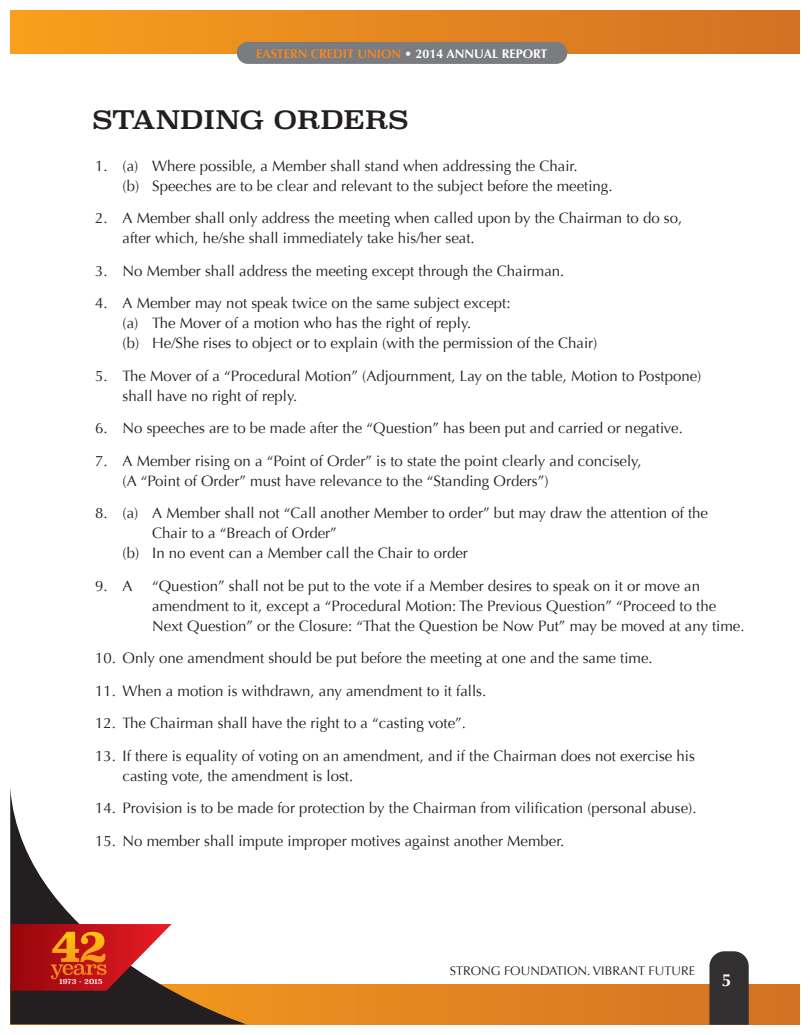
<style>
.page{position:relative;width:810px;height:1035px;background:#fff}
.page>*{position:absolute;margin:0;border:0;box-sizing:border-box;transform-origin:0 0}
.t1{font:25px "Superclarendon";color:#231f20;scale:1.11 1}
.t2{font:700 17.5px "Optima";color:#fff}
.t3{font:15px/20px "Optima";color:#231f20}
.t4{font:700 12.5px "Optima";color:#f38723}
.t5{font:12.5px "Optima";color:#231f20}
.t6{font:7.38px "Superclarendon";color:#fff}
.s1{color:#fff}
</style>
<div class="page">
<div style="left:11px;top:11px;width:788px;height:43px;background:linear-gradient(to right,#f89f1d,#d37024)"></div>
<div style="left:237px;top:42px;width:330px;height:22px;background:#7a7c7f;border-radius:11px"></div>
<svg style="left:11px;top:985px;width:788px;height:40px;background:#df8121"></svg>
<svg style="left:10px;top:788px;width:237px;height:236px"></svg>
<svg style="left:709px;top:951px;width:40px;height:74px;background:#3c3939"></svg>
<svg style="left:11px;top:924px;width:161px;height:67px;background:#bc3e34"></svg>
<p class="t4" style="left:256px;top:47px;width:293px">EASTERN CREDIT UNION <span class="s1">• 2014 ANNUAL REPORT</span></p>
<h1 class="t1" style="left:93px;top:104px;width:286px">STANDING ORDERS</h1>
<p class="t3" style="left:123px;top:156px;width:491px;text-indent:-27px">1. (a) Where possible, a Member shall stand when addressing the Chair.<br>(b) Speeches are to be clear and relevant to the subject before the meeting.</p>
<p class="t3" style="left:123px;top:208px;width:561px;text-indent:-27px">2. A Member shall only address the meeting when called upon by the Chairman to do so, after which, he/she shall immediately take his/her seat.</p>
<p class="t3" style="left:95px;top:261px;width:471px">3. No Member shall address the meeting except through the Chairman.</p>
<p class="t3" style="left:123px;top:293px;width:476px;text-indent:-27px">4. A Member may not speak twice on the same subject except:<br>(a) The Mover of a motion who has the right of reply.<br>(b) He/She rises to object or to explain (with the permission of the Chair)</p>
<p class="t3" style="left:123px;top:366px;width:580px;text-indent:-27px">5. The Mover of a “Procedural Motion” (Adjournment, Lay on the table, Motion to Postpone) shall have no right of reply.</p>
<p class="t3" style="left:95px;top:418px;width:589px">6. No speeches are to be made after the “Question” has been put and carried or negative.</p>
<p class="t3" style="left:123px;top:451px;width:520px;text-indent:-27px">7. A Member rising on a “Point of Order” is to state the point clearly and concisely, (A “Point of Order” must have relevance to the “Standing Orders”)</p>
<p class="t3" style="left:95px;top:503px;width:614px">8. (a) A Member shall not “Call another Member to order” but may draw the attention of the</p>
<p class="t3" style="left:152px;top:523px;width:186px">Chair to a “Breach of Order”</p>
<p class="t3" style="left:123px;top:543px;width:347px">(b) In no event can a Member call the Chair to order</p>
<p class="t3" style="left:95px;top:576px;width:39px">9. A</p>
<p class="t3" style="left:152px;top:576px;width:594px">“Question” shall not be put to the vote if a Member desires to speak on it or move an amendment to it, except a “Procedural Motion: The Previous Question” “Proceed to the<br>Next Question” or the Closure: “That the Question be Now Put” may be moved at any time.</p>
<p class="t3" style="left:95px;top:648px;width:559px">10. Only one amendment should be put before the meeting at one and the same time.</p>
<p class="t3" style="left:95px;top:681px;width:393px">11. When a motion is withdrawn, any amendment to it falls.</p>
<p class="t3" style="left:95px;top:713px;width:372px">12. The Chairman shall have the right to a “casting vote”.</p>
<p class="t3" style="left:123px;top:746px;width:574px;text-indent:-27px">13. If there is equality of voting on an amendment, and if the Chairman does not exercise his casting vote, the amendment is lost.</p>
<p class="t3" style="left:95px;top:798px;width:603px">14. Provision is to be made for protection by the Chairman from vilification (personal abuse).</p>
<p class="t3" style="left:95px;top:831px;width:471px">15. No member shall impute improper motives against another Member.</p>
<p class="t6" style="left:59px;top:977px;width:45px">1973 - 2015</p>
<p class="t5" style="left:450px;top:963px;width:247px">STRONG FOUNDATION. VIBRANT FUTURE</p>
<p class="t2" style="left:722px;top:970px;width:11px">5</p>
</div>
